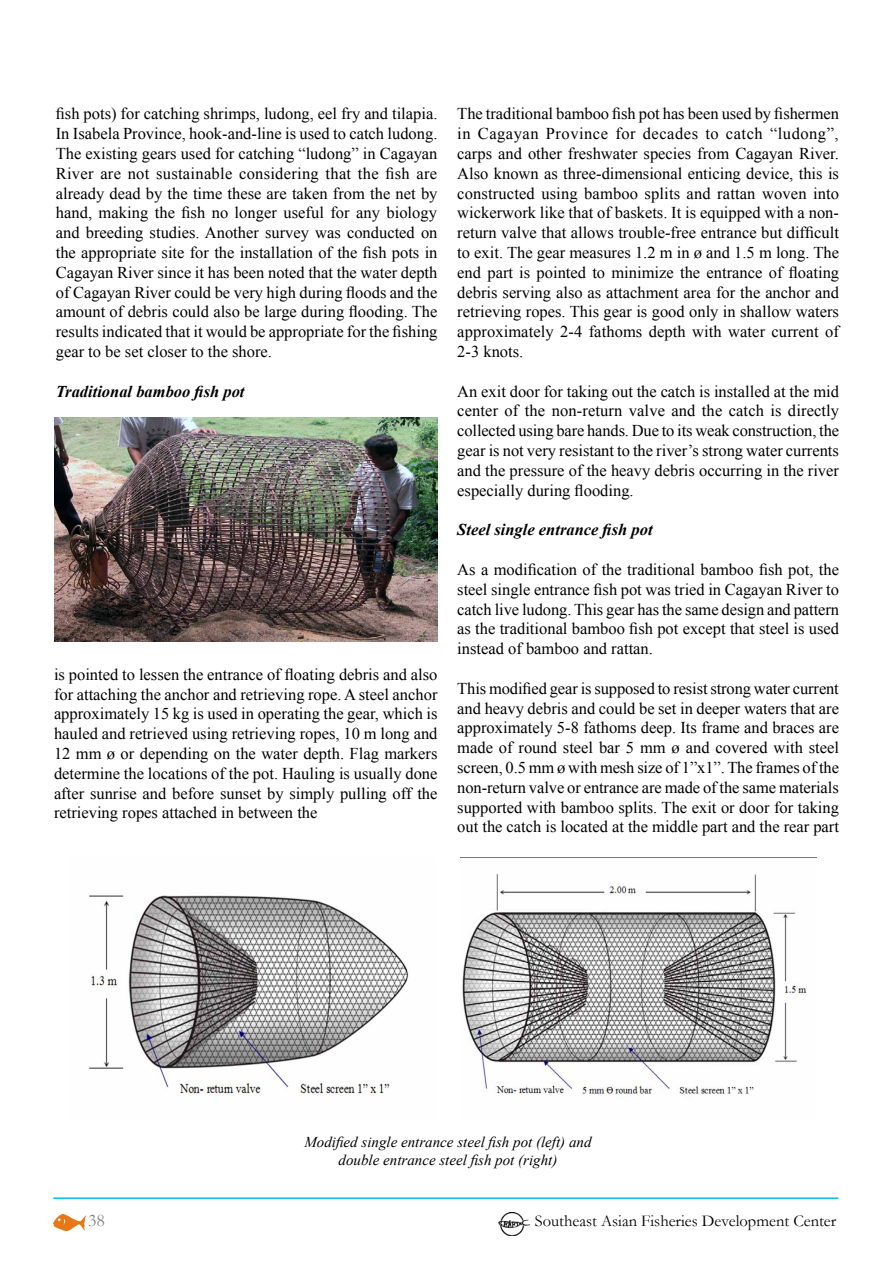
<style>
.page{position:relative;width:893px;height:1263px;background:#fff}
.page>*{position:absolute;margin:0;border:0;box-sizing:border-box;transform-origin:0 0}
.t1{font:18px "Garamond";color:#808285}
.t2{font:16.5px/19.8px "Times New Roman";color:#000;text-align:justify}
.t3{font:italic 700 16.5px "Times New Roman";color:#000}
.t4{font:16.5px "Garamond";color:#000}
.t5{font:italic 15px/18px "Times New Roman";color:#000;text-align:center}
</style>
<div class="page">
<img style="left:53px;top:1214px;width:32px;height:16px">
<img style="left:499px;top:1213px;width:30px;height:22px">
<hr style="left:53px;top:1197px;width:785px;height:2px;background:#00bdf2">
<img style="left:54px;top:418px;width:383px;height:223px">
<img style="left:89px;top:895px;width:320px;height:201px">
<img style="left:460px;top:857px;width:356px;height:242px">
<p class="t2" style="left:56px;top:104px;width:383px">fish pots) for catching shrimps, ludong, eel fry and tilapia.<br>In Isabela Province, hook-and-line is used to catch ludong.<br>The existing gears used for catching “ludong” in Cagayan River are not sustainable considering that the fish are already dead by the time these are taken from the net by hand, making the fish no longer useful for any biology and breeding studies. Another survey was conducted on the appropriate site for the installation of the fish pots in Cagayan River since it has been noted that the water depth of Cagayan River could be very high during floods and the amount of debris could also be large during flooding. The results indicated that it would be appropriate for the fishing gear to be set closer to the shore.</p>
<p class="t3" style="left:56px;top:380px;width:190px">Traditional bamboo fish pot</p>
<p class="t2" style="left:54px;top:664px;width:385px">is pointed to lessen the entrance of floating debris and also for attaching the anchor and retrieving rope. A steel anchor approximately 15 kg is used in operating the gear, which is hauled and retrieved using retrieving ropes, 10 m long and 12 mm ø or depending on the water depth. Flag markers determine the locations of the pot. Hauling is usually done after sunrise and before sunset by simply pulling off the retrieving ropes attached in between the</p>
<p class="t2" style="left:457px;top:104px;width:383px">The traditional bamboo fish pot has been used by fishermen in Cagayan Province for decades to catch “ludong”, carps and other freshwater species from Cagayan River.<br>Also known as three-dimensional enticing device, this is constructed using bamboo splits and rattan woven into wickerwork like that of baskets. It is equipped with a non&shy;return valve that allows trouble-free entrance but difficult to exit. The gear measures 1.2 m in ø and 1.5 m long. The end part is pointed to minimize the entrance of floating debris serving also as attachment area for the anchor and retrieving ropes. This gear is good only in shallow waters approximately 2-4 fathoms depth with water current of 2-3 knots.</p>
<p class="t2" style="left:457px;top:381px;width:383px">An exit door for taking out the catch is installed at the mid center of the non-return valve and the catch is directly collected using bare hands. Due to its weak construction, the gear is not very resistant to the river’s strong water currents and the pressure of the heavy debris occurring in the river especially during flooding.</p>
<p class="t3" style="left:457px;top:518px;width:197px">Steel single entrance fish pot</p>
<p class="t2" style="left:457px;top:559px;width:383px">As a modification of the traditional bamboo fish pot, the steel single entrance fish pot was tried in Cagayan River to catch live ludong. This gear has the same design and pattern as the traditional bamboo fish pot except that steel is used instead of bamboo and rattan.</p>
<p class="t2" style="left:457px;top:678px;width:383px">This modified gear is supposed to resist strong water current and heavy debris and could be set in deeper waters that are approximately 5-8 fathoms deep. Its frame and braces are made of round steel bar 5 mm ø and covered with steel screen, 0.5 mm ø with mesh size of 1”x1”. The frames of the non-return valve or entrance are made of the same materials supported with bamboo splits. The exit or door for taking out the catch is located at the middle part and the rear part</p>
<p class="t5" style="left:304px;top:1132px;width:289px">Modified single entrance steel fish pot (left) and double entrance steel fish pot (right)</p>
<p class="t1" style="left:88px;top:1210px;width:18px">38</p>
<p class="t4" style="left:535px;top:1211px;width:303px">Southeast Asian Fisheries Development Center</p>
</div>
